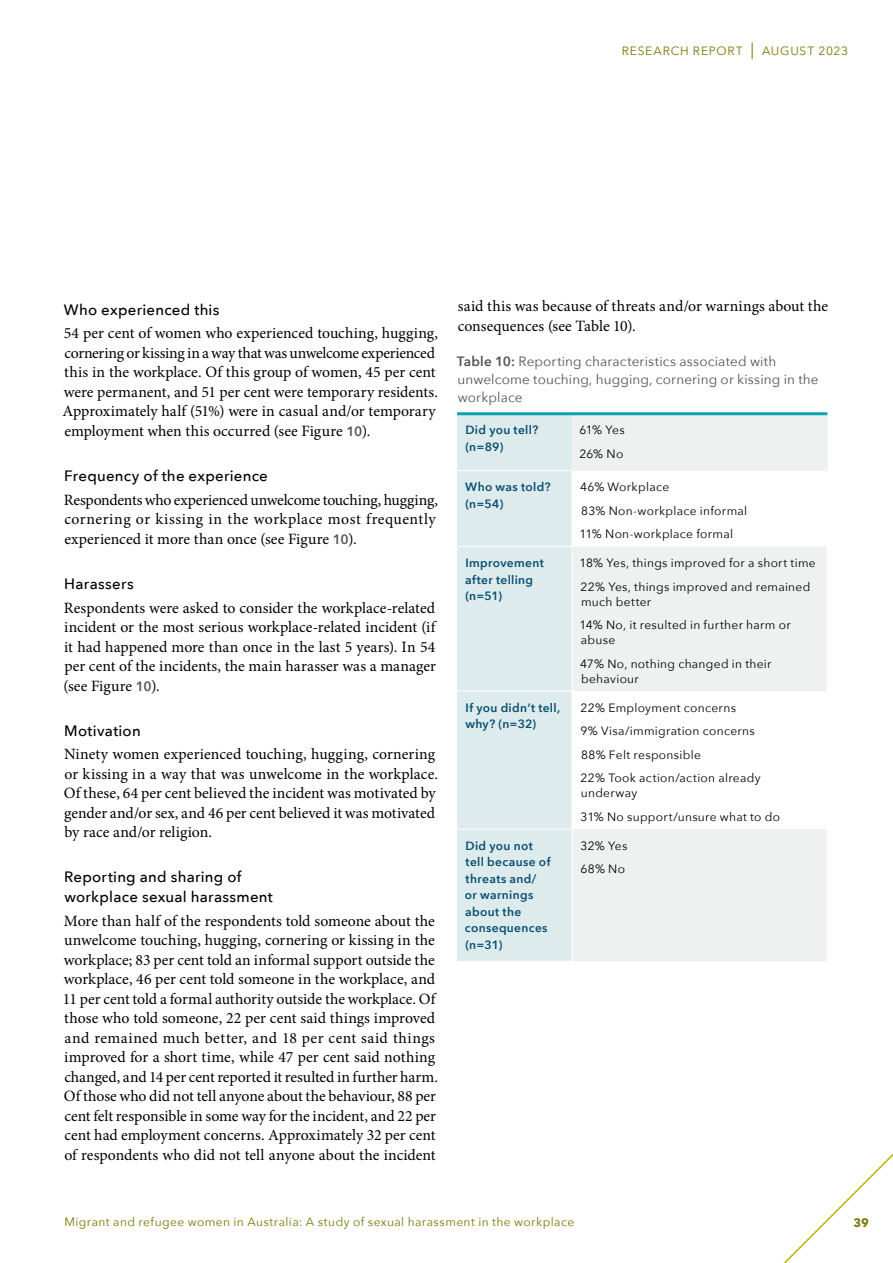
<style>
.page{position:relative;width:893px;height:1263px;background:#fff}
.page>*{position:absolute;margin:0;border:0;box-sizing:border-box;transform-origin:0 0}
.t1{font:15.75px/19.5px "Minion Pro";color:#000}
.t2{font:500 15px/19.5px "Avenir Next";letter-spacing:.015em;color:#000}
.t3{font:13.5px/18px "Avenir Next";letter-spacing:.01em;color:#505554}
.t4{font:12px/23.5px "Avenir Next";letter-spacing:.025em;color:#000}
.t5{font:600 12px/16.5px "Avenir Next";letter-spacing:.03em;color:#064e71}
.t6{font:12px "Avenir Next";letter-spacing:.035em;color:#797700}
.t7{font:12px "Avenir Next";letter-spacing:.065em;color:#797700}
.t8{font:700 12px "Avenir Next";color:#797700}
.s1{font-size:16.5px}
.s2{font-family:"Avenir Next";font-weight:600;font-size:13.5px;color:#505554}
.s3{font-weight:600}
</style>
<div class="page">
<svg style="left:783px;top:1153px;width:110px;height:110px"></svg>
<div style="left:457px;top:415px;width:115px;height:546px;background:#deebed"></div>
<svg style="left:572px;top:415px;width:255px;height:546px;fill:#eff0f0"></svg>
<hr style="left:457px;top:546px;width:115px;height:1px;background:#fff">
<hr style="left:457px;top:691px;width:115px;height:1px;background:#fff">
<hr style="left:457px;top:829px;width:115px;height:1px;background:#fff">
<hr style="left:572px;top:471px;width:1px;height:75px;background:#fff">
<hr style="left:572px;top:691px;width:1px;height:138px;background:#fff">
<hr style="left:572px;top:547px;width:1px;height:144px;background:#fff">
<hr style="left:572px;top:829px;width:1px;height:132px;background:#fff">
<hr style="left:572px;top:412px;width:255px;height:3px;background:#0ba3ad">
<hr style="left:827px;top:415px;width:1px;height:55px;background:#eff0f0">
<hr style="left:572px;top:470px;width:255px;height:1px;background:#eff0f0">
<hr style="left:457px;top:412px;width:115px;height:3px;background:#0ba3ad">
<hr style="left:457px;top:470px;width:115px;height:1px;background:#fff">
<p class="t7" style="left:622px;top:40px;width:228px">RESEARCH REPORT <span class="s1">|</span> AUGUST 2023</p>
<p class="t2" style="left:64px;top:299px;width:157px">Who experienced this</p>
<p class="t1" style="left:62px;top:324px;width:377px">54 per cent of women who experienced touching, hugging, cornering or kissing in a way that was unwelcome experienced this in the workplace. Of this group of women, 45 per cent were permanent, and 51 per cent were temporary residents.<br>Approximately half (51%) were in casual and/or temporary employment when this occurred (see Figure <span class="s2">10</span>).</p>
<p class="t2" style="left:64px;top:466px;width:205px">Frequency of the experience</p>
<p class="t1" style="left:64px;top:490px;width:376px">Respondents who experienced unwelcome touching, hugging, cornering or kissing in the workplace most frequently experienced it more than once (see Figure <span class="s2">10</span>).</p>
<p class="t2" style="left:64px;top:573px;width:71px">Harassers</p>
<p class="t1" style="left:63px;top:598px;width:374px;text-align:justify">Respondents were asked to consider the workplace-related incident or the most serious workplace-related incident (if it had happened more than once in the last 5 years). In 54 per cent of the incidents, the main harasser was a manager (see Figure <span class="s2">10</span>).</p>
<p class="t2" style="left:64px;top:720px;width:78px">Motivation</p>
<p class="t1" style="left:64px;top:745px;width:376px">Ninety women experienced touching, hugging, cornering or kissing in a way that was unwelcome in the workplace.<br>Of these, 64 per cent believed the incident was motivated by gender and/or sex, and 46 per cent believed it was motivated by race and/or religion.</p>
<p class="t2" style="left:64px;top:867px;width:210px">Reporting and sharing of workplace sexual harassment</p>
<p class="t1" style="left:63px;top:911px;width:377px">More than half of the respondents told someone about the unwelcome touching, hugging, cornering or kissing in the workplace; 83 per cent told an informal support outside the workplace, 46 per cent told someone in the workplace, and 11 per cent told a formal authority outside the workplace. Of those who told someone, 22 per cent said things improved and remained much better, and 18 per cent said things improved for a short time, while 47 per cent said nothing changed, and 14 per cent reported it resulted in further harm.<br>Of those who did not tell anyone about the behaviour, 88 per cent felt responsible in some way for the incident, and 22 per cent had employment concerns. Approximately 32 per cent of respondents who did not tell anyone about the incident</p>
<p class="t1" style="left:458px;top:297px;width:372px">said this was because of threats and/or warnings about the consequences (see Table 10).</p>
<p class="t3" style="left:457px;top:352px;width:363px"><span class="s3">Table 10:</span> Reporting characteristics associated with unwelcome touching, hugging, cornering or kissing in the workplace</p>
<p class="t5" style="left:465px;top:421px;width:74px">Did you tell? (n=89)</p>
<p class="t4" style="left:579px;top:418px;width:47px">61% Yes<br>26% No</p>
<p class="t5" style="left:465px;top:478px;width:87px">Who was told? (n=54)</p>
<p class="t4" style="left:579px;top:475px;width:169px">46% Workplace<br>83% Non-workplace informal<br>11% Non-workplace formal</p>
<p class="t5" style="left:465px;top:554px;width:80px">Improvement after telling (n=51)</p>
<p class="t4" style="left:579px;top:551px;width:238px">18% Yes, things improved for a short time<br>22% Yes, things improved and remained</p>
<p class="t4" style="left:579px;top:589px;width:213px">much better<br>14% No, it resulted in further harm or</p>
<p class="t4" style="left:580px;top:628px;width:193px">abuse<br>47% No, nothing changed in their</p>
<p class="t4" style="left:581px;top:666px;width:59px">behaviour</p>
<p class="t5" style="left:465px;top:699px;width:96px">If you didn’t tell, why? (n=32)</p>
<p class="t4" style="left:580px;top:695px;width:182px">22% Employment concerns<br>9% Visa/immigration concerns<br>88% Felt responsible<br>22% Took action/action already</p>
<p class="t4" style="left:581px;top:781px;width:201px">underway<br>31% No support/unsure what to do</p>
<p class="t5" style="left:465px;top:837px;width:87px">Did you not tell because of threats and/ or warnings about the consequences (n=31)</p>
<p class="t4" style="left:580px;top:833px;width:48px">32% Yes<br>68% No</p>
<p class="t6" style="left:64px;top:1212px;width:511px">Migrant and refugee women in Australia: A study of sexual harassment in the workplace</p>
<p class="t8" style="left:853px;top:1212px;width:17px">39</p>
</div>
